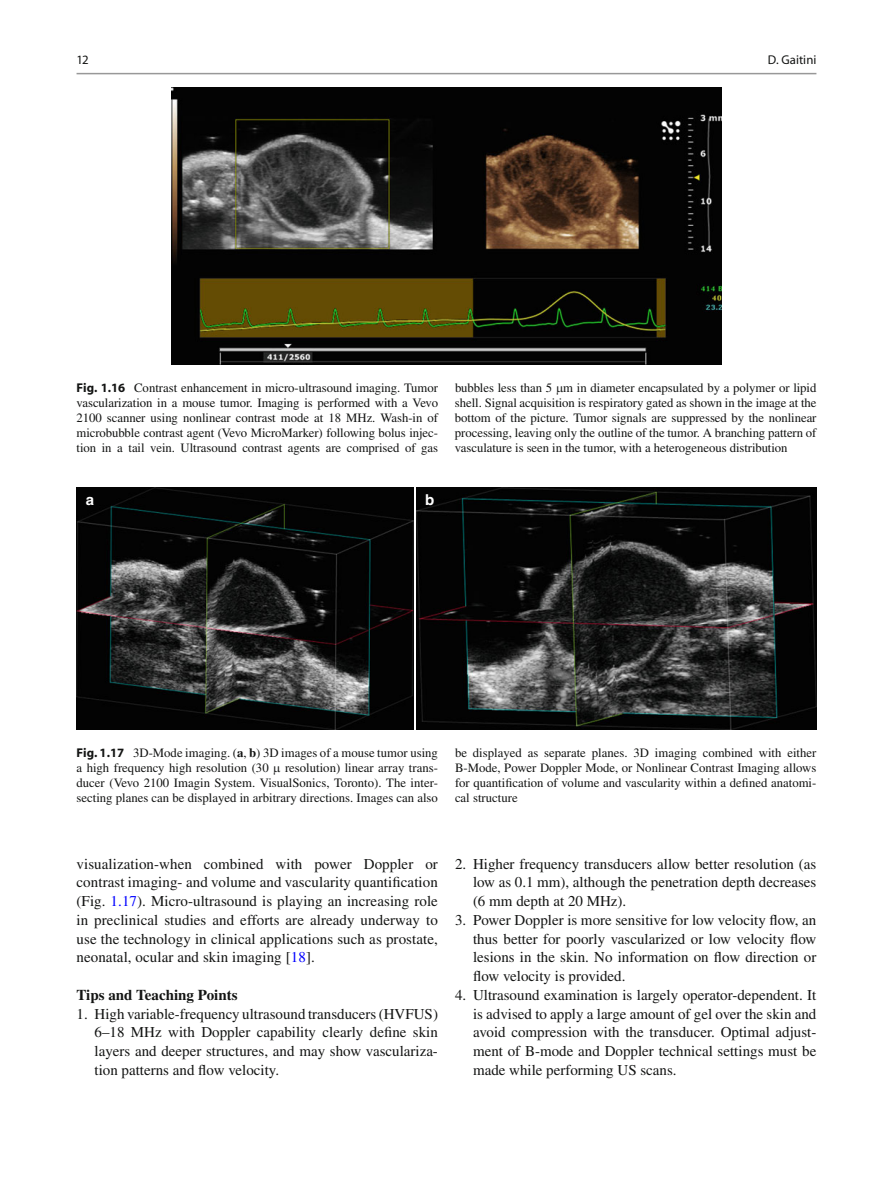
<style>
.page{position:relative;width:893px;height:1187px;background:#fff}
.page>*{position:absolute;margin:0;border:0;box-sizing:border-box;transform-origin:0 0}
.t1{font:15px/18.8px "Times";color:#131413;text-align:justify}
.t2{font:700 15px "Times";color:#131413}
.t3{font:700 15px "Helvetica";color:#fff}
.t4{font:12.75px/15px "Times";color:#131413;text-align:justify}
.t5{font:12.75px "Myriad";letter-spacing:.005em;color:#131413}
.s1{font-family:"Myriad";font-weight:700}
.s2{font-weight:700}
.s3{color:#00f}
</style>
<div class="page">
<hr style="left:77px;top:73px;width:739px;height:1px;background:#989898">
<img style="left:171px;top:88px;width:551px;height:276px">
<img style="left:416px;top:487px;width:400px;height:242px">
<img style="left:77px;top:487px;width:336px;height:242px">
<p class="t5" style="left:77px;top:55px;width:14px">12</p>
<p class="t5" style="left:768px;top:55px;width:50px">D. Gaitini</p>
<p class="t4" style="left:77px;top:381px;width:363px"><span class="s1">Fig. 1.16</span> Contrast enhancement in micro-ultrasound imaging. Tumor vascularization in a mouse tumor. Imaging is performed with a Vevo 2100 scanner using nonlinear contrast mode at 18 MHz. Wash-in of microbubble contrast agent (Vevo MicroMarker) following bolus injec&shy;tion in a tail vein. Ultrasound contrast agents are comprised of gas</p>
<p class="t4" style="left:455px;top:381px;width:363px">bubbles less than 5 m in diameter encapsulated by a polymer or lipid shell. Signal acquisition is respiratory gated as shown in the image at the bottom of the picture. Tumor signals are suppressed by the nonlinear processing, leaving only the outline of the tumor. A branching pattern of vasculature is seen in the tumor, with a heterogeneous distribution</p>
<p class="t3" style="left:86px;top:490px;width:10px">a</p>
<p class="t3" style="left:425px;top:490px;width:11px">b</p>
<p class="t4" style="left:77px;top:746px;width:363px"><span class="s1">Fig. 1.17</span> 3D-Mode imaging. ( <span class="s2">a</span> , <span class="s2">b</span> ) 3D images of a mouse tumor using a high frequency high resolution (30</p>
<p class="t4" style="left:77px;top:761px;width:363px;text-indent:208px">resolution) linear array trans&shy;ducer (Vevo 2100 Imagin System. VisualSonics, Toronto). The inter&shy;secting planes can be displayed in arbitrary directions. Images can also</p>
<p class="t4" style="left:455px;top:746px;width:363px">be displayed as separate planes. 3D imaging combined with either B-Mode, Power Doppler Mode, or Nonlinear Contrast Imaging allows for quanti fi cation of volume and vascularity within a de fi ned anatomi&shy;cal structure</p>
<p class="t1" style="left:77px;top:855px;width:363px">visualization-when combined with power Doppler or contrast imaging- and volume and vascularity quanti fi cation (Fig. <span class="s3">1.17</span> ). Micro-ultrasound is playing an increasing role in preclinical studies and efforts are already underway to use the technology in clinical applications such as prostate, neonatal, ocular and skin imaging [ <span class="s3">18</span> ] .</p>
<p class="t2" style="left:77px;top:989px;width:163px">Tips and Teaching Points</p>
<p class="t1" style="left:95px;top:1005px;width:345px;text-indent:-18px">1. High variable-frequency ultrasound transducers (HVFUS)<br>6–18 MHz with Doppler capability clearly de fi ne skin layers and deeper structures, and may show vasculariza&shy;tion patterns and fl ow velocity.</p>
<p class="t1" style="left:473px;top:855px;width:345px;text-indent:-18px">2. Higher frequency transducers allow better resolution (as low as 0.1 mm), although the penetration depth decreases (6 mm depth at 20 MHz).</p>
<p class="t1" style="left:473px;top:911px;width:345px;text-indent:-18px">3. Power Doppler is more sensitive for low velocity fl ow, an thus better for poorly vascularized or low velocity fl ow lesions in the skin. No information on fl ow direction or fl ow velocity is provided.</p>
<p class="t1" style="left:473px;top:986px;width:345px;text-indent:-18px">4. Ultrasound examination is largely operator-dependent. It is advised to apply a large amount of gel over the skin and avoid compression with the transducer. Optimal adjust&shy;ment of B-mode and Doppler technical settings must be made while performing US scans.</p>
</div>
